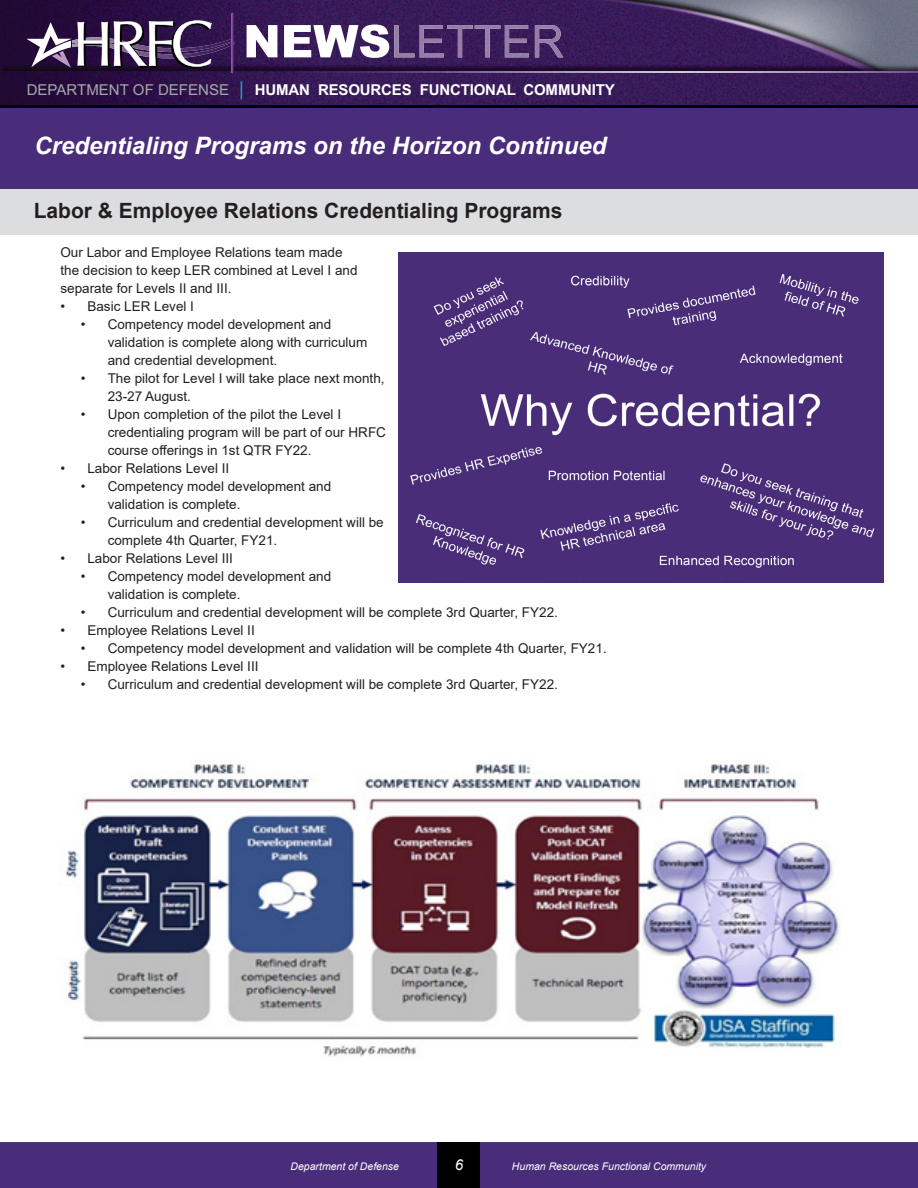
<style>
.page{position:relative;width:918px;height:1188px;background:#fff}
.page>*{position:absolute;margin:0;border:0;box-sizing:border-box;transform-origin:0 0}
.t1{font:italic 700 24px "Arial";color:#fff}
.t2{font:700 21px "Arial";color:#231f20}
.t3{font:700 15px "Arial";letter-spacing:-.01em;color:#fff}
.t4{font:italic 15px "Arial";color:#fff}
.Body{font:13.5px/18px "Arial";color:#231f20}
.t5{font:italic 10.5px "Arial";color:#fff}
.s1{font-weight:400;color:#a5a8ab}
.s2{font-weight:400;font-style:italic;color:#24a8e0}
</style>
<div class="page">
<img style="left:0;top:0;width:918px;height:105px">
<hr style="left:232px;top:13px;width:1px;height:60px;background:#7f3f97">
<svg style="left:247px;top:25px;width:30px;height:32px"></svg>
<svg style="left:284px;top:25px;width:105px;height:33px"></svg>
<img style="left:394px;top:25px;width:20px;height:32px">
<img style="left:420px;top:25px;width:24px;height:32px">
<img style="left:447px;top:25px;width:26px;height:32px">
<img style="left:475px;top:25px;width:25px;height:32px">
<img style="left:505px;top:25px;width:24px;height:32px">
<img style="left:535px;top:25px;width:28px;height:32px">
<img style="left:72px;top:42px;width:163px;height:16px">
<img style="left:72px;top:37px;width:160px;height:15px">
<svg style="left:26px;top:22px;width:46px;height:46px"></svg>
<svg style="left:78px;top:20px;width:134px;height:48px"></svg>
<hr style="left:0;top:105px;width:918px;height:3px;background:#000">
<div style="left:0;top:1142px;width:918px;height:46px;background:#492c7a"></div>
<div style="left:438px;top:1143px;width:42px;height:45px;background:#000"></div>
<div style="left:0;top:108px;width:918px;height:81px;background:#492c7a"></div>
<img style="left:65px;top:764px;width:775px;height:293px">
<div style="left:0;top:189px;width:918px;height:46px;background:#dcdddf"></div>
<img style="left:399px;top:253px;width:485px;height:329px">
<p class="t3" style="left:27px;top:80px;width:589px"><span class="s1">DEPARTMENT OF DEFENSE</span> <span class="s2">│</span> HUMAN RESOURCES FUNCTIONAL COMMUNITY</p>
<p class="t1" style="left:34px;top:130px;width:574px">Credentialing Programs on the Horizon Continued</p>
<p class="t2" style="left:34px;top:196px;width:530px">Labor &amp; Employee Relations Credentialing Programs</p>
<p class="Body" style="left:60px;top:243px;width:299px">Our Labor and Employee Relations team made the decision to keep LER combined at Level I and separate for Levels II and III.</p>
<p class="Body" style="left:60px;top:297px;width:135px">• Basic LER Level I</p>
<p class="Body" style="left:108px;top:315px;width:261px;text-indent:-27px">• Competency model development and validation is complete along with curriculum and credential development.</p>
<p class="Body" style="left:108px;top:369px;width:278px;text-indent:-27px">• The pilot for Level I will take place next month,<br>23-27 August.</p>
<p class="Body" style="left:108px;top:405px;width:280px;text-indent:-27px">• Upon completion of the pilot the Level I credentialing program will be part of our HRFC course offerings in 1st QTR FY22.</p>
<p class="Body" style="left:60px;top:459px;width:170px">• Labor Relations Level II</p>
<p class="Body" style="left:108px;top:477px;width:225px;text-indent:-27px">• Competency model development and validation is complete.</p>
<p class="Body" style="left:108px;top:513px;width:278px;text-indent:-27px">• Curriculum and credential development will be complete 4th Quarter, FY21.</p>
<p class="Body" style="left:60px;top:549px;width:174px">• Labor Relations Level III</p>
<p class="Body" style="left:108px;top:567px;width:225px;text-indent:-27px">• Competency model development and validation is complete.</p>
<p class="Body" style="left:81px;top:603px;width:479px">• Curriculum and credential development will be complete 3rd Quarter, FY22.</p>
<p class="Body" style="left:60px;top:621px;width:196px">• Employee Relations Level II</p>
<p class="Body" style="left:81px;top:639px;width:528px">• Competency model development and validation will be complete 4th Quarter, FY21.</p>
<p class="Body" style="left:60px;top:657px;width:200px">• Employee Relations Level III</p>
<p class="Body" style="left:81px;top:675px;width:479px">• Curriculum and credential development will be complete 3rd Quarter, FY22.</p>
<p class="t5" style="left:291px;top:1159px;width:110px">Department of Defense</p>
<p class="t4" style="left:455px;top:1155px;width:10px">6</p>
<p class="t5" style="left:512px;top:1159px;width:196px">Human Resources Functional Community</p>
</div>
